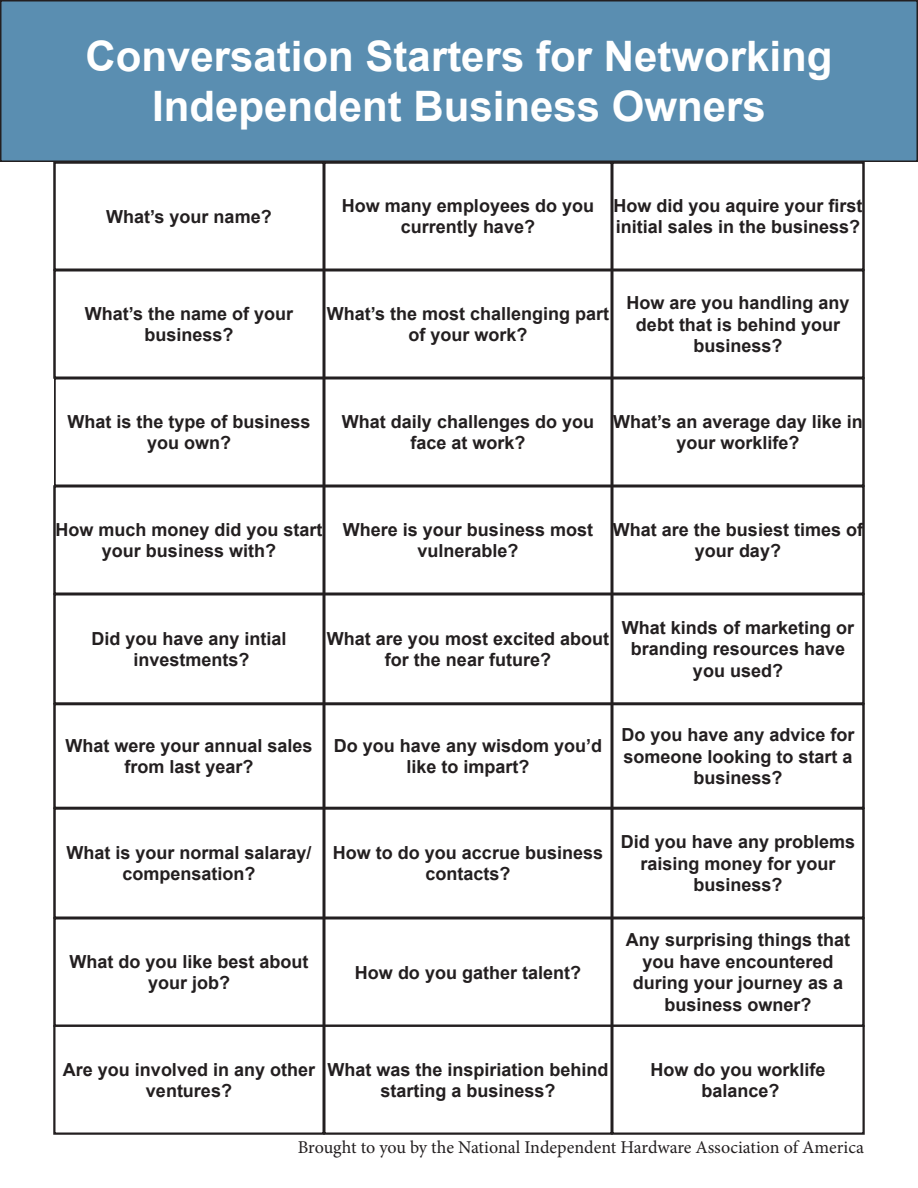
<style>
.page{position:relative;width:918px;height:1188px;background:#fff}
.page>*{position:absolute;margin:0;border:0;box-sizing:border-box;transform-origin:0 0}
.t1{font:700 42px "Arial";color:#fff}
.t2{font:700 18px/21.6px "Arial";color:#231f20;text-align:center}
.t3{font:18px "Minion Pro";letter-spacing:-.005em;color:#231f20}
</style>
<div class="page">
<div style="left:1px;top:1px;width:916px;height:160px;background:#5a8eb1"></div>
<div style="left:0;top:0;width:918px;height:162px;border:2px solid #231f20"></div>
<div style="left:53px;top:1025px;width:272px;height:110px;border:2px solid #231f20"></div>
<div style="left:323px;top:1025px;width:290px;height:110px;border:2px solid #231f20"></div>
<div style="left:611px;top:1025px;width:254px;height:110px;border:2px solid #231f20"></div>
<div style="left:324px;top:162px;width:288px;height:972px;border:2px solid #231f20"></div>
<div style="left:54px;top:162px;width:810px;height:108px;border:2px solid #231f20"></div>
<div style="left:54px;top:270px;width:810px;height:108px;border:2px solid #231f20"></div>
<div style="left:54px;top:378px;width:810px;height:108px;border:2px solid #231f20"></div>
<div style="left:54px;top:486px;width:810px;height:108px;border:2px solid #231f20"></div>
<div style="left:54px;top:594px;width:810px;height:110px;border:2px solid #231f20"></div>
<div style="left:54px;top:704px;width:810px;height:104px;border:2px solid #231f20"></div>
<div style="left:54px;top:808px;width:810px;height:110px;border:2px solid #231f20"></div>
<div style="left:54px;top:918px;width:810px;height:108px;border:2px solid #231f20"></div>
<p class="t1" style="left:86px;top:28px;width:748px">Conversation Starters for Networking</p>
<p class="t1" style="left:152px;top:79px;width:615px">Independent Business Owners</p>
<p class="t2" style="left:106px;top:206px;width:167px">What’s your name?</p>
<p class="t2" style="left:85px;top:303px;width:210px">What’s the name of your</p>
<p class="t2" style="left:144px;top:325px;width:91px">business?</p>
<p class="t2" style="left:342px;top:195px;width:254px">How many employees do you currently have?</p>
<p class="t2" style="left:613px;top:195px;width:251px;text-align:left">How did you aquire your first initial sales in the business?</p>
<p class="t2" style="left:327px;top:303px;width:284px">What’s the most challenging part of your work?</p>
<p class="t2" style="left:626px;top:292px;width:225px">How are you handling any debt that is behind your business?</p>
<p class="t2" style="left:67px;top:411px;width:245px">What is the type of business you own?</p>
<p class="t2" style="left:342px;top:411px;width:254px">What daily challenges do you face at work?</p>
<p class="t2" style="left:613px;top:411px;width:251px">What’s an average day like in your worklife?</p>
<p class="t2" style="left:55px;top:519px;width:269px">How much money did you start your business with?</p>
<p class="t2" style="left:343px;top:519px;width:252px">Where is your business most vulnerable?</p>
<p class="t2" style="left:613px;top:519px;width:252px">What are the busiest times of your day?</p>
<p class="t2" style="left:91px;top:628px;width:197px">Did you have any intial</p>
<p class="t2" style="left:133px;top:650px;width:118px">investments?</p>
<p class="t2" style="left:327px;top:628px;width:284px">What are you most excited about for the near future?</p>
<p class="t2" style="left:622px;top:617px;width:234px">What kinds of marketing or branding resources have you used?</p>
<p class="t2" style="left:65px;top:735px;width:249px">What were your annual sales from last year?</p>
<p class="t2" style="left:334px;top:735px;width:270px">Do you have any wisdom you’d like to impart?</p>
<p class="t2" style="left:621px;top:724px;width:235px">Do you have any advice for someone looking to start a business?</p>
<p class="t2" style="left:66px;top:842px;width:247px">What is your normal salaray/ compensation?</p>
<p class="t2" style="left:69px;top:951px;width:241px">What do you like best about your job?</p>
<p class="t2" style="left:333px;top:842px;width:272px">How to do you accrue business contacts?</p>
<p class="t2" style="left:355px;top:962px;width:228px">How do you gather talent?</p>
<p class="t2" style="left:621px;top:832px;width:236px">Did you have any problems raising money for your</p>
<p class="t2" style="left:693px;top:875px;width:91px">business?</p>
<p class="t2" style="left:626px;top:930px;width:226px">Any surprising things that you have encountered during your journey as a business owner?</p>
<p class="t2" style="left:63px;top:1059px;width:254px">Are you involved in any other ventures?</p>
<p class="t2" style="left:327px;top:1059px;width:283px">What was the inspiriation behind starting a business?</p>
<p class="t2" style="left:650px;top:1059px;width:177px">How do you worklife</p>
<p class="t2" style="left:701px;top:1081px;width:80px">balance?</p>
<p class="t3" style="left:298px;top:1135px;width:568px">Brought to you by the National Independent Hardware Association of America</p>
</div>
